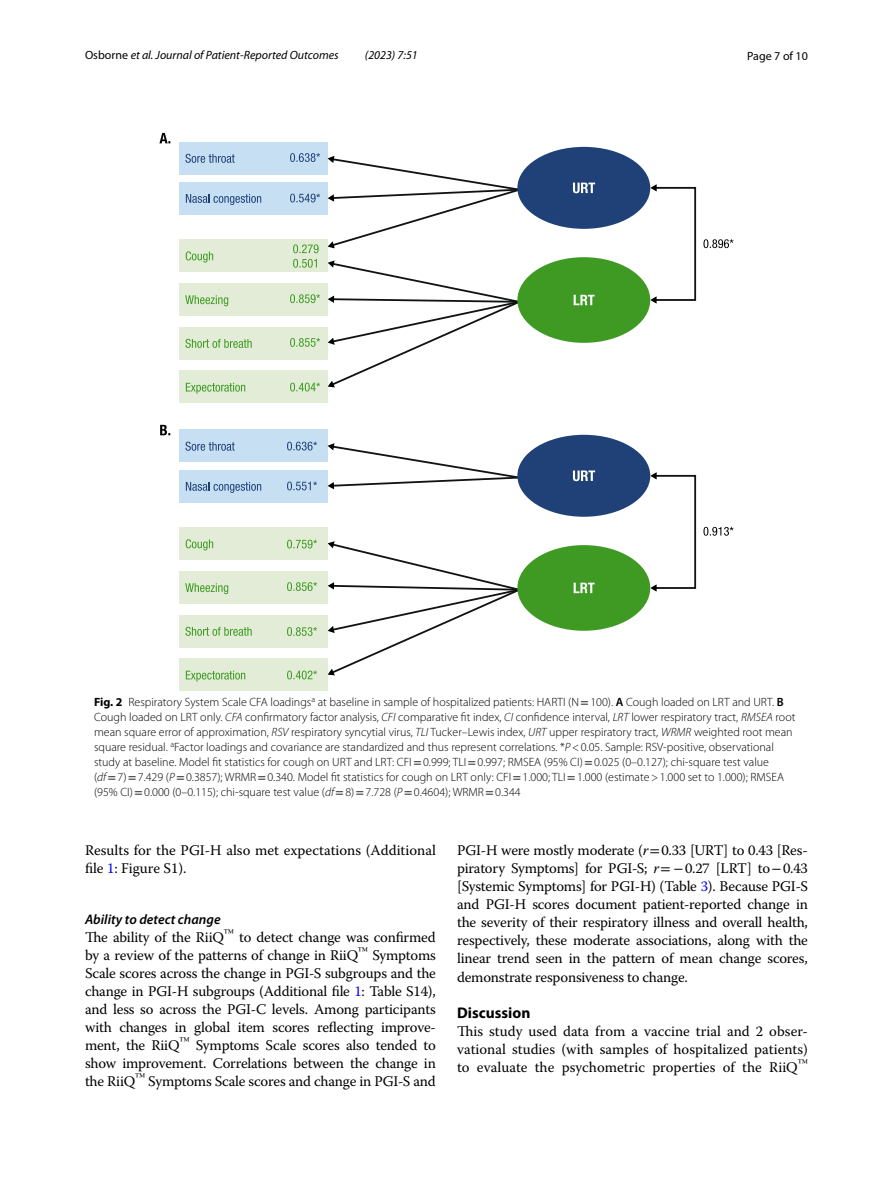
<style>
.page{position:relative;width:893px;height:1187px;background:#fff}
.page>*{position:absolute;margin:0;border:0;box-sizing:border-box;transform-origin:0 0}
.t1{font:700 15.45px "Myriad Pro";color:#000}
.t2{font:14.7px/18px "Warnock Pro";letter-spacing:-.005em;color:#000;text-align:justify}
.t3{font:italic 600 13.8px "Myriad Pro";color:#000}
.t4{font:300 12px/15px "Myriad Pro";color:#000}
.t5{font:italic 12px "Myriad Pro";color:#000}
.t6{font:12px "Myriad Pro";color:#000}
.s1{font-style:normal}
.s2{font-weight:700}
.s3{font-family:"STIX";font-weight:400}
.s4{font-weight:600}
.s5{font-style:italic}
.s6{color:#00f}
.s7{font-family:"STIX"}
</style>
<div class="page">
<svg style="left:159px;top:133px;width:11px;height:10px"></svg>
<div style="left:179px;top:142px;width:149px;height:32px;background:#c6dff3"></div>
<svg style="left:185px;top:154px;width:50px;height:9px"></svg>
<div style="left:179px;top:182px;width:149px;height:32px;background:#c6dff3"></div>
<svg style="left:186px;top:194px;width:75px;height:11px"></svg>
<svg style="left:328px;top:156px;width:193px;height:92px"></svg>
<svg style="left:328px;top:260px;width:189px;height:127px"></svg>
<svg style="left:290px;top:153px;width:30px;height:9px"></svg>
<svg style="left:290px;top:193px;width:30px;height:9px"></svg>
<div style="left:179px;top:283px;width:149px;height:33px;background:#e2ecd6"></div>
<svg style="left:185px;top:295px;width:43px;height:11px"></svg>
<svg style="left:290px;top:294px;width:30px;height:9px"></svg>
<div style="left:179px;top:327px;width:149px;height:32px;background:#e2ecd6"></div>
<svg style="left:185px;top:339px;width:67px;height:9px"></svg>
<svg style="left:290px;top:338px;width:30px;height:9px"></svg>
<div style="left:179px;top:370px;width:149px;height:33px;background:#e2ecd6"></div>
<svg style="left:186px;top:383px;width:59px;height:10px"></svg>
<svg style="left:290px;top:382px;width:30px;height:9px"></svg>
<div style="left:179px;top:239px;width:149px;height:33px;background:#e2ecd6"></div>
<svg style="left:186px;top:251px;width:27px;height:11px"></svg>
<svg style="left:293px;top:244px;width:26px;height:9px"></svg>
<svg style="left:293px;top:259px;width:24px;height:9px"></svg>
<svg style="left:703px;top:239px;width:30px;height:9px"></svg>
<div style="left:655px;top:187px;width:41px;height:114px;border:2px solid #111212"></div>
<svg style="left:650px;top:184px;width:7px;height:7px"></svg>
<svg style="left:650px;top:296px;width:7px;height:7px"></svg>
<svg style="left:160px;top:425px;width:10px;height:10px"></svg>
<div style="left:179px;top:429px;width:149px;height:33px;background:#c6dff3"></div>
<svg style="left:185px;top:441px;width:50px;height:9px"></svg>
<div style="left:179px;top:469px;width:149px;height:33px;background:#c6dff3"></div>
<svg style="left:186px;top:482px;width:75px;height:11px"></svg>
<svg style="left:328px;top:443px;width:193px;height:46px"></svg>
<svg style="left:328px;top:541px;width:194px;height:134px"></svg>
<svg style="left:287px;top:441px;width:30px;height:9px"></svg>
<svg style="left:287px;top:481px;width:30px;height:9px"></svg>
<div style="left:179px;top:571px;width:149px;height:32px;background:#e2ecd6"></div>
<svg style="left:185px;top:583px;width:43px;height:11px"></svg>
<svg style="left:287px;top:582px;width:30px;height:9px"></svg>
<div style="left:179px;top:614px;width:149px;height:33px;background:#e2ecd6"></div>
<svg style="left:185px;top:626px;width:67px;height:9px"></svg>
<svg style="left:287px;top:627px;width:30px;height:9px"></svg>
<div style="left:179px;top:658px;width:149px;height:33px;background:#e2ecd6"></div>
<svg style="left:186px;top:670px;width:59px;height:11px"></svg>
<svg style="left:287px;top:670px;width:30px;height:9px"></svg>
<div style="left:179px;top:527px;width:149px;height:33px;background:#e2ecd6"></div>
<svg style="left:186px;top:539px;width:27px;height:11px"></svg>
<svg style="left:287px;top:539px;width:30px;height:9px"></svg>
<svg style="left:703px;top:527px;width:30px;height:8px"></svg>
<div style="left:655px;top:475px;width:41px;height:114px;border:2px solid #111212"></div>
<svg style="left:650px;top:472px;width:7px;height:7px"></svg>
<svg style="left:650px;top:584px;width:7px;height:7px"></svg>
<div style="left:517px;top:147px;width:133px;height:82px;background:#204178;border-radius:50%"></div>
<svg style="left:573px;top:183px;width:22px;height:10px"></svg>
<div style="left:517px;top:257px;width:133px;height:86px;background:#3e9a23;border-radius:50%"></div>
<svg style="left:574px;top:295px;width:21px;height:10px"></svg>
<div style="left:517px;top:435px;width:133px;height:81px;background:#204178;border-radius:50%"></div>
<svg style="left:573px;top:470px;width:22px;height:11px"></svg>
<div style="left:517px;top:545px;width:133px;height:85px;background:#3e9a23;border-radius:50%"></div>
<svg style="left:574px;top:582px;width:21px;height:11px"></svg>
<p class="t5" style="left:85px;top:48px;width:255px"><span class="s1">Osborne</span> et al. Journal of Patient-Reported Outcomes</p>
<p class="t5" style="left:365px;top:48px;width:54px">(2023) 7:51</p>
<p class="t6" style="left:747px;top:48px;width:62px">Page 7 of 10</p>
<p class="t4" style="left:94px;top:695px;width:703px"><span class="s2">Fig. 2</span> Respiratory System Scale CFA loadings<sup>a</sup> at baseline in sample of hospitalized patients: HARTI (N<span class="s3">=</span>100). <span class="s4">A</span> Cough loaded on LRT and URT. <span class="s4">B </span>Cough loaded on LRT only. <span class="s5">CFA</span> confirmatory factor analysis, <span class="s5">CFI</span> comparative fit index, <span class="s5">CI</span> confidence interval, <span class="s5">LRT</span> lower respiratory tract, <span class="s5">RMSEA</span> root mean square error of approximation, <span class="s5">RSV</span> respiratory syncytial virus, <span class="s5">TLI</span> Tucker–Lewis index, <span class="s5">URT</span> upper respiratory tract, <span class="s5">WRMR</span> weighted root mean square residual. <sup>a</sup>Factor loadings and covariance are standardized and thus represent correlations. *<span class="s5">P</span>&lt;0.05. Sample: RSV-positive, observational study at baseline. Model fit statistics for cough on URT and LRT: CFI<span class="s3">=</span>0.999; TLI<span class="s3">=</span>0.997; RMSEA (95% CI)<span class="s3">=</span>0.025 (0–0.127); chi-square test value (<span class="s5">df</span><span class="s3">=</span>7)<span class="s3">=</span>7.429 (<span class="s5">P</span><span class="s3">=</span>0.3857); WRMR<span class="s3">=</span>0.340. Model fit statistics for cough on LRT only: CFI<span class="s3">=</span>1.000; TLI<span class="s3">=</span>1.000 (estimate&gt;1.000 set to 1.000); RMSEA (95% CI)<span class="s3">=</span>0.000 (0–0.115); chi-square test value (<span class="s5">df</span><span class="s3">=</span>8)<span class="s3">=</span>7.728 (<span class="s5">P</span><span class="s3">=</span>0.4604); WRMR<span class="s3">=</span>0.344</p>
<p class="t2" style="left:85px;top:841px;width:352px">Results for the PGI-H also met expectations (Additional file <span class="s6">1</span>: Figure S1).</p>
<p class="t3" style="left:85px;top:910px;width:137px">Ability to detect change</p>
<p class="t2" style="left:85px;top:928px;width:352px">The ability of the RiiQ<sup>™</sup> to detect change was confirmed by a review of the patterns of change in RiiQ<sup>™</sup> Symptoms Scale scores across the change in PGI-S subgroups and the change in PGI-H subgroups (Additional file <span class="s6">1</span>: Table S14), and less so across the PGI-C levels. Among participants with changes in global item scores reflecting improve&shy;ment, the RiiQ<sup>™</sup> Symptoms Scale scores also tended to show improvement. Correlations between the change in the RiiQ<sup>™</sup> Symptoms Scale scores and change in PGI-S and</p>
<p class="t2" style="left:457px;top:841px;width:352px">PGI-H were mostly moderate (<span class="s5">r</span><span class="s7">=</span>0.33 [URT] to 0.43 [Res&shy;piratory Symptoms] for PGI-S; <span class="s5">r</span><span class="s7">= −</span>0.27 [LRT] to<span class="s7">−</span>0.43 [Systemic Symptoms] for PGI-H) (Table <span class="s6">3</span>). Because PGI-S and PGI-H scores document patient-reported change in the severity of their respiratory illness and overall health, respectively, these moderate associations, along with the linear trend seen in the pattern of mean change scores, demonstrate responsiveness to change.</p>
<p class="t1" style="left:457px;top:1002px;width:75px">Discussion</p>
<p class="t2" style="left:457px;top:1021px;width:352px">This study used data from a vaccine trial and 2 obser&shy;vational studies (with samples of hospitalized patients) to evaluate the psychometric properties of the RiiQ<sup>™</sup></p>
</div>
